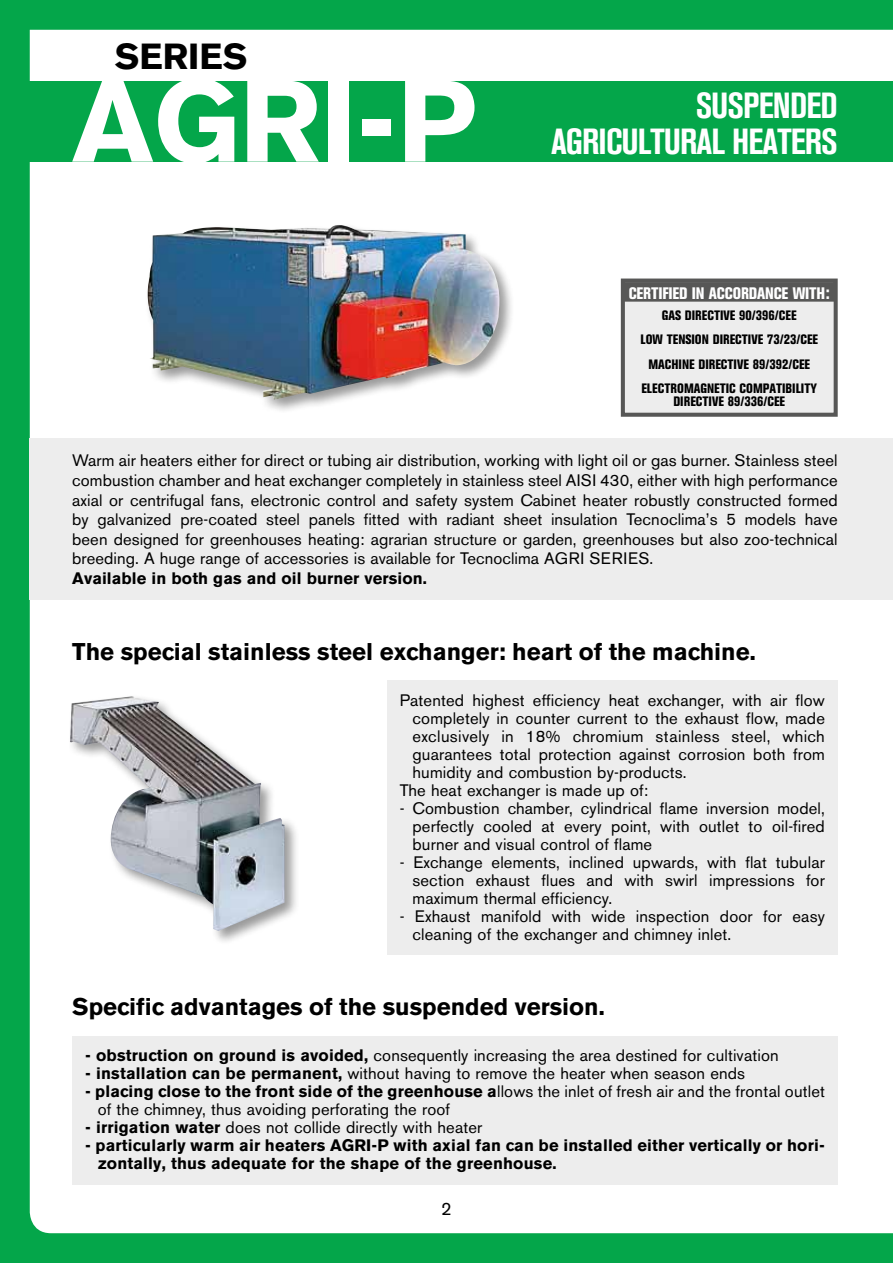
<style>
.page{position:relative;width:893px;height:1263px;background:#04a64a}
.page>*{position:absolute;margin:0;border:0;box-sizing:border-box;transform-origin:0 0}
.t1{font:700 114.75px "Akzidenz Grotesk BE";color:#fff}
.t2{font:700 condensed 36px/36px "Akzidenz Grotesk BE";letter-spacing:-.025em;color:#fff;text-align:right}
.t3{font:700 36px "Akzidenz Grotesk BE";color:#000}
.t4{font:700 24px "Akzidenz Grotesk BE";color:#000}
.t5{font:18px "Akzidenz Grotesk BE";color:#000}
.t6{font:16.5px/18px "Akzidenz Grotesk BE";letter-spacing:.01em;color:#000;text-align:justify}
.t7{font:700 16.5px/18px "Akzidenz Grotesk BE";letter-spacing:.01em;color:#000}
.t8{font:800 condensed 16.5px "Akzidenz Grotesk BE";letter-spacing:-.01em;color:#fff;scale:.94 1}
.t9{font:800 condensed 13.5px/24.3px "Akzidenz Grotesk BE";color:#000;text-align:center;scale:.94 1}
.s1{font-size:17.55px}
.s2{font-weight:700}
</style>
<div class="page">
<div style="left:30px;top:30px;width:863px;height:1203px;background:#fff"></div>
<div style="left:30px;top:438px;width:863px;height:162px;background:#ededed"></div>
<div style="left:0;top:81px;width:893px;height:81px;background:#04a64a"></div>
<div style="left:387px;top:680px;width:451px;height:275px;background:#ededed"></div>
<div style="left:68px;top:694px;width:232px;height:252px;background:#000;opacity:.4"></div>
<img style="left:70px;top:696px;width:215px;height:235px">
<div style="left:145px;top:223px;width:369px;height:190px;background:#000;opacity:.4"></div>
<img style="left:148px;top:225px;width:351px;height:175px">
<div style="left:72px;top:1036px;width:766px;height:149px;background:#ededed"></div>
<div style="left:623px;top:281px;width:213px;height:134px;background:#ededed"></div>
<div style="left:623px;top:282px;width:213px;height:20px;background:#575756"></div>
<div style="left:621px;top:279px;width:217px;height:138px;border:4px solid #575756"></div>
<h2 class="t3" style="left:115px;top:35px;width:134px">SERIES</h2>
<h1 class="t1" style="left:72px;top:55px;width:406px">AGRI-P</h1>
<h2 class="t2" style="left:551px;top:88px;width:288px">SUSPENDED<br>AGRICULTURAL HEATERS</h2>
<p class="t8" style="left:629px;top:284px;width:215px">CERTIFIED IN ACCORDANCE WITH<span class="s1">:</span></p>
<p class="t9" style="left:640px;top:303px;width:190px">GAS DIRECTIVE 90/396/CEE<br>LOW TENSION DIRECTIVE 73/23/CEE<br>MACHINE DIRECTIVE 89/392/CEE<br>ELECTROMAGNETIC COMPATIBILITY</p>
<p class="t9" style="left:673px;top:390px;width:120px">DIRECTIVE 89/336/CEE</p>
<p class="t6" style="left:72px;top:451px;width:767px;line-height:19.5px">Warm air heaters either for direct or tubing air distribution, working with light oil or gas burner. Stainless steel combustion chamber and heat exchanger completely in stainless steel AISI 430, either with high performance axial or centrifugal fans, electronic control and safety system Cabinet heater robustly constructed formed by galvanized pre-coated steel panels fitted with radiant sheet insulation Tecnoclima’s 5 models have been designed for greenhouses heating: agrarian structure or garden, greenhouses but also zoo-technical breeding. A huge range of accessories is available for Tecnoclima AGRI SERIES.</p>
<p class="t7" style="left:72px;top:569px;width:356px">Available in both gas and oil burner version.</p>
<h3 class="t4" style="left:72px;top:638px;width:685px">The special stainless steel exchanger: heart of the machine.</h3>
<p class="t6" style="left:400px;top:691px;width:427px">Patented highest efficiency heat exchanger, with air flow</p>
<p class="t6" style="left:412px;top:709px;width:414px">completely in counter current to the exhaust flow, made</p>
<p class="t6" style="left:412px;top:727px;width:414px">exclusively in 18% chromium stainless steel, which</p>
<p class="t6" style="left:412px;top:745px;width:414px">guarantees total protection against corrosion both from</p>
<p class="t6" style="left:412px;top:763px;width:276px">humidity and combustion by-products.</p>
<p class="t6" style="left:400px;top:781px;width:250px">The heat exchanger is made up of:</p>
<p class="t6" style="left:412px;top:799px;width:414px;text-indent:-13px">- Combustion chamber, cylindrical flame inversion model, perfectly cooled at every point, with outlet to oil-fired burner and visual control of flame</p>
<p class="t6" style="left:412px;top:853px;width:414px;text-indent:-13px">- Exchange elements, inclined upwards, with flat tubular section exhaust flues and with swirl impressions for maximum thermal efficiency.</p>
<p class="t6" style="left:412px;top:907px;width:414px;text-indent:-13px">- Exhaust manifold with wide inspection door for easy cleaning of the exchanger and chimney inlet.</p>
<h3 class="t4" style="left:72px;top:993px;width:534px">Specific advantages of the suspended version.</h3>
<p class="t6" style="left:85px;top:1046px;width:695px"><span class="s2">- obstruction on ground is avoided,</span> consequently increasing the area destined for cultivation</p>
<p class="t6" style="left:85px;top:1064px;width:662px"><span class="s2">- installation can be permanent,</span> without having to remove the heater when season ends</p>
<p class="t6" style="left:98px;top:1082px;width:729px;text-indent:-13px"><span class="s2">- placing close to the front side of the greenhouse a</span>llows the inlet of fresh air and the frontal outlet of the chimney, thus avoiding perforating the roof</p>
<p class="t6" style="left:85px;top:1118px;width:399px"><span class="s2">- irrigation water</span> does not collide directly with heater</p>
<p class="t7" style="left:98px;top:1136px;width:729px;text-indent:-13px">- particularly warm air heaters AGRI-P with axial fan can be installed either vertically or hori&shy;zontally, thus adequate for the shape of the greenhouse.</p>
<p class="t5" style="left:441px;top:1198px;width:12px">2</p>
</div>
